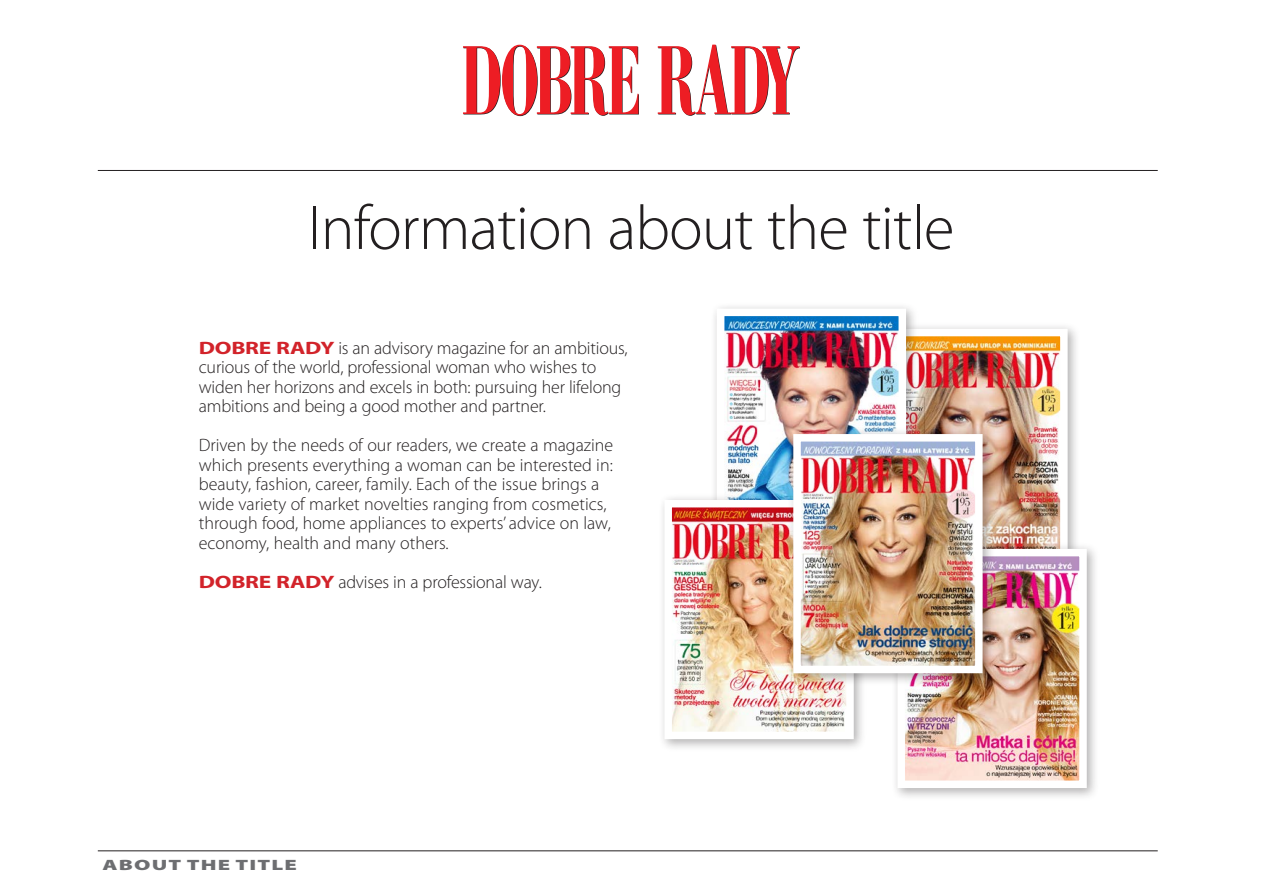
<style>
.page{position:relative;width:1263px;height:893px;background:#fff}
.page>*{position:absolute;margin:0;border:0;box-sizing:border-box;transform-origin:0 0}
.t1{font:300 63px "Myriad Pro";letter-spacing:-.015em;color:#231f20}
.t2{font:300 18px/19.5px "Myriad Pro";color:#231f20}
.t3{font:900 15px "Myriad Pro";letter-spacing:.05em;color:#6d6e71;scale:1.5 1}
.s1{font-weight:700;color:#d2232a}
</style>
<div class="page">
<svg style="left:463px;top:45px;width:176px;height:71px"></svg>
<svg style="left:658px;top:45px;width:142px;height:71px"></svg>
<hr style="left:98px;top:170px;width:1060px;height:1px;background:#231f20">
<hr style="left:98px;top:850px;width:1060px;height:1px;background:#231f20">
<div style="left:871px;top:322px;width:209px;height:259px;background:#231f20;opacity:.35"></div>
<img style="left:919px;top:325px;width:152px;height:217px">
<div style="left:891px;top:542px;width:208px;height:259px;background:#231f20;opacity:.35"></div>
<img style="left:894px;top:545px;width:196px;height:247px">
<div style="left:710px;top:302px;width:209px;height:258px;background:#231f20;opacity:.35"></div>
<img style="left:713px;top:305px;width:197px;height:188px">
<div style="left:658px;top:493px;width:208px;height:259px;background:#231f20;opacity:.35"></div>
<img style="left:661px;top:496px;width:196px;height:247px">
<div style="left:786px;top:427px;width:209px;height:259px;background:#231f20;opacity:.35"></div>
<img style="left:789px;top:430px;width:197px;height:247px">
<h1 class="t1" style="left:307px;top:190px;width:648px">Information about the title</h1>
<p class="t2" style="left:199px;top:338px;width:430px"><span class="s1">DOBRE RADY</span> is an advisory magazine for an ambitious, curious of the world, professional woman who wishes to widen her horizons and excels in both: pursuing her lifelong ambitions and being a good mother and partner.</p>
<p class="t2" style="left:199px;top:435px;width:416px">Driven by the needs of our readers, we create a magazine which presents everything a woman can be interested in: beauty, fashion, career, family. Each of the issue brings a wide variety of market novelties ranging from cosmetics, through food, home appliances to experts’ advice on law, economy, health and many others.</p>
<p class="t2" style="left:199px;top:572px;width:344px"><span class="s1">DOBRE RADY</span> advises in a professional way.</p>
<p class="t3" style="left:102px;top:854px;width:131px">ABOUT THE TITLE</p>
</div>
